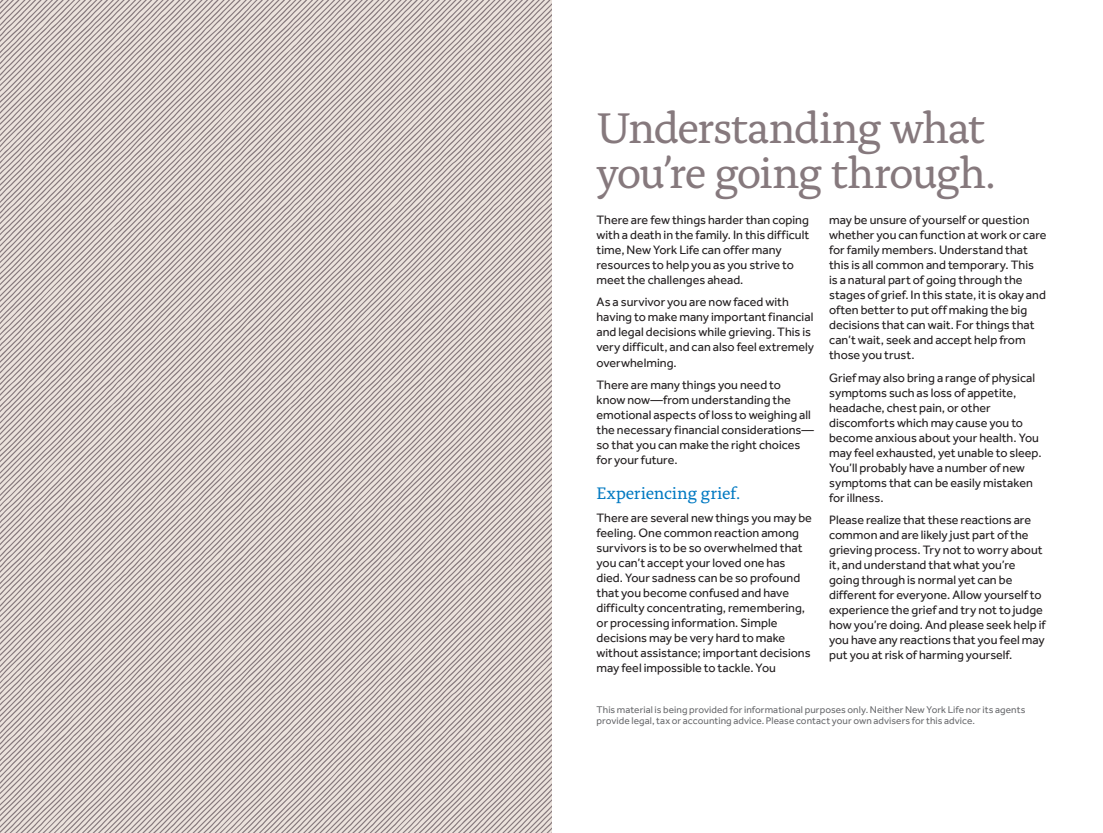
<style>
.page{position:relative;width:1103px;height:833px;background:#fff}
.page>*{position:absolute;margin:0;border:0;box-sizing:border-box;transform-origin:0 0}
.t1{font:45px/45px "Alda OT";letter-spacing:-.04em;color:#86797d}
.t2{font:17.5px "Alda OT";letter-spacing:-.015em;color:#0079c2}
.t3{font:12.5px/15px "NYLIC Effra";color:#231f20}
.t4{font:10px/11.2px "NYLIC Effra";letter-spacing:.01em;color:#6c6d70}
</style>
<div class="page">
<svg style="left:0;top:0;width:551px;height:832px;background:#ccc1be"></svg>
<h1 class="t1" style="left:596px;top:109px;width:401px">Understanding what you’re going through.</h1>
<p class="t3" style="left:596px;top:212px;width:214px">There are few things harder than coping with a death in the family. In this difficult time, New York Life can offer many resources to help you as you strive to meet the challenges ahead.</p>
<p class="t3" style="left:596px;top:294px;width:219px">As a survivor you are now faced with having to make many important financial and legal decisions while grieving. This is very difficult, and can also feel extremely overwhelming.</p>
<p class="t3" style="left:596px;top:377px;width:219px">There are many things you need to<br>know now—from understanding the emotional aspects of loss to weighing all the necessary financial considerations— so that you can make the right choices for your future.</p>
<h2 class="t2" style="left:596px;top:486px;width:145px">Experiencing grief.</h2>
<p class="t3" style="left:596px;top:509px;width:217px">There are several new things you may be feeling. One common reaction among survivors is to be so overwhelmed that you can’t accept your loved one has died. Your sadness can be so profound that you become confused and have difficulty concentrating, remembering, or processing information. Simple decisions may be very hard to make without assistance; important decisions may feel impossible to tackle. You</p>
<p class="t3" style="left:829px;top:212px;width:219px">may be unsure of yourself or question whether you can function at work or care for family members. Understand that this is all common and temporary. This<br>is a natural part of going through the stages of grief. In this state, it is okay and often better to put off making the big decisions that can wait. For things that can’t wait, seek and accept help from those you trust.</p>
<p class="t3" style="left:829px;top:369px;width:214px">Grief may also bring a range of physical symptoms such as loss of appetite, headache, chest pain, or other discomforts which may cause you to become anxious about your health. You may feel exhausted, yet unable to sleep.<br>You’ll probably have a number of new symptoms that can be easily mistaken for illness.</p>
<p class="t3" style="left:829px;top:512px;width:218px">Please realize that these reactions are common and are likely just part of the grieving process. Try not to worry about it, and understand that what you’re going through is normal yet can be different for everyone. Allow yourself to experience the grief and try not to judge how you’re doing. And please seek help if you have any reactions that you feel may put you at risk of harming yourself.</p>
<p class="t4" style="left:596px;top:703px;width:430px">This material is being provided for informational purposes only. Neither New York Life nor its agents provide legal, tax or accounting advice. Please contact your own advisers for this advice.</p>
</div>
